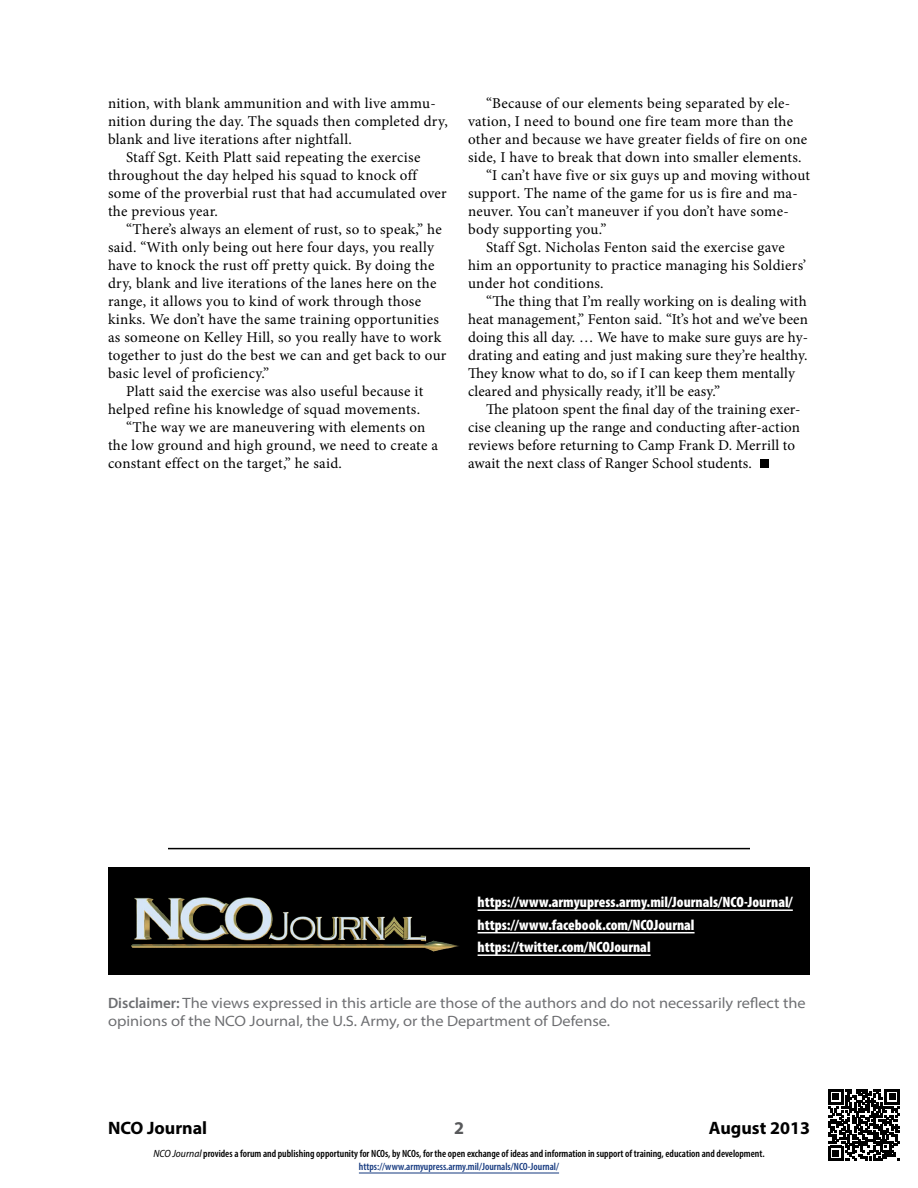
<style>
.page{position:relative;width:918px;height:1188px;background:#fff}
.page>*{position:absolute;margin:0;border:0;box-sizing:border-box;transform-origin:0 0}
.t1{font:700 18px "Myriad Pro";color:#000}
.t2{font:700 18px "Myriad Pro";color:#58595b}
.t3{font:15px "Minion Pro";letter-spacing:.015em;color:#000}
.t4{font:semi-expanded 15px/18px "Myriad Pro";color:#6d6e71}
.t5{font:900 condensed 15px/22.5px "Myriad Pro";color:#fff}
.t6{font:600 condensed 10.5px/13.5px "Myriad Pro";color:#000;text-align:center}
.s1{font-weight:600;font-stretch:normal}
.s2{font-weight:400;font-style:italic;font-stretch:semi-condensed}
.s3{color:#15397f}
</style>
<div class="page">
<div style="left:760px;top:459px;width:9px;height:9px;background:#000"></div>
<hr style="left:359px;top:1173px;width:200px;height:1px;background:#15397f">
<svg style="left:828px;top:1089px;width:72px;height:72px"></svg>
<hr style="left:168px;top:848px;width:582px;height:1px;background:#000">
<div style="left:108px;top:867px;width:702px;height:108px;background:#000"></div>
<hr style="left:478px;top:909px;width:315px;height:2px;background:#fff">
<hr style="left:478px;top:932px;width:217px;height:1px;background:#fff">
<hr style="left:478px;top:954px;width:173px;height:2px;background:#fff">
<img style="left:131px;top:897px;width:328px;height:55px">
<p class="t3" style="left:108px;top:93px;width:329px">nition, with blank ammunition and with live ammu-</p>
<p class="t3" style="left:108px;top:111px;width:341px">nition during the day. The squads then completed dry,</p>
<p class="t3" style="left:108px;top:129px;width:245px">blank and live iterations after nightfall.</p>
<p class="t3" style="left:126px;top:147px;width:296px">Staff Sgt. Keith Platt said repeating the exercise</p>
<p class="t3" style="left:108px;top:165px;width:311px">throughout the day helped his squad to knock off</p>
<p class="t3" style="left:108px;top:183px;width:340px">some of the proverbial rust that had accumulated over</p>
<p class="t3" style="left:108px;top:201px;width:112px">the previous year.</p>
<p class="t3" style="left:126px;top:219px;width:317px">“There’s always an element of rust, so to speak,” he</p>
<p class="t3" style="left:108px;top:237px;width:327px">said. “With only being out here four days, you really</p>
<p class="t3" style="left:108px;top:255px;width:328px">have to knock the rust off pretty quick. By doing the</p>
<p class="t3" style="left:108px;top:273px;width:330px">dry, blank and live iterations of the lanes here on the</p>
<p class="t3" style="left:108px;top:291px;width:315px">range, it allows you to kind of work through those</p>
<p class="t3" style="left:108px;top:309px;width:333px">kinks. We don’t have the same training opportunities</p>
<p class="t3" style="left:108px;top:327px;width:335px">as someone on Kelley Hill, so you really have to work</p>
<p class="t3" style="left:108px;top:345px;width:340px">together to just do the best we can and get back to our</p>
<p class="t3" style="left:108px;top:363px;width:163px">basic level of proficiency.”</p>
<p class="t3" style="left:126px;top:381px;width:299px">Platt said the exercise was also useful because it</p>
<p class="t3" style="left:108px;top:399px;width:314px">helped refine his knowledge of squad movements.</p>
<p class="t3" style="left:126px;top:417px;width:301px">“The way we are maneuvering with elements on</p>
<p class="t3" style="left:108px;top:435px;width:332px">the low ground and high ground, we need to create a</p>
<p class="t3" style="left:108px;top:453px;width:235px">constant effect on the target,” he said.</p>
<p class="t3" style="left:486px;top:93px;width:306px">“Because of our elements being separated by ele-</p>
<p class="t3" style="left:468px;top:111px;width:327px">vation, I need to bound one fire team more than the</p>
<p class="t3" style="left:468px;top:129px;width:341px">other and because we have greater fields of fire on one</p>
<p class="t3" style="left:468px;top:147px;width:335px">side, I have to break that down into smaller elements.</p>
<p class="t3" style="left:486px;top:165px;width:326px">“I can’t have five or six guys up and moving without</p>
<p class="t3" style="left:468px;top:183px;width:331px">support. The name of the game for us is fire and ma-</p>
<p class="t3" style="left:468px;top:201px;width:322px">neuver. You can’t maneuver if you don’t have some-</p>
<p class="t3" style="left:468px;top:219px;width:140px">body supporting you.”</p>
<p class="t3" style="left:486px;top:237px;width:300px">Staff Sgt. Nicholas Fenton said the exercise gave</p>
<p class="t3" style="left:468px;top:255px;width:340px">him an opportunity to practice managing his Soldiers’</p>
<p class="t3" style="left:468px;top:273px;width:137px">under hot conditions.</p>
<p class="t3" style="left:486px;top:291px;width:322px">“The thing that I’m really working on is dealing with</p>
<p class="t3" style="left:468px;top:309px;width:342px">heat management,” Fenton said. “It’s hot and we’ve been</p>
<p class="t3" style="left:468px;top:327px;width:342px">doing this all day. … We have to make sure guys are hy-</p>
<p class="t3" style="left:468px;top:345px;width:341px">drating and eating and just making sure they’re healthy.</p>
<p class="t3" style="left:468px;top:363px;width:329px">They know what to do, so if I can keep them mentally</p>
<p class="t3" style="left:468px;top:381px;width:254px">cleared and physically ready, it’ll be easy.”</p>
<p class="t3" style="left:486px;top:399px;width:316px">The platoon spent the final day of the training exer-</p>
<p class="t3" style="left:468px;top:417px;width:334px">cise cleaning up the range and conducting after-action</p>
<p class="t3" style="left:468px;top:435px;width:329px">reviews before returning to Camp Frank D. Merrill to</p>
<p class="t3" style="left:468px;top:453px;width:285px">await the next class of Ranger School students.</p>
<p class="t5" style="left:478px;top:891px;width:317px">https://www.armyupress.army.mil/Journals/NCO-Journal/ https://www.facebook.com/NCOJournal https://twitter.com/NCOJournal</p>
<p class="t4" style="left:108px;top:994px;width:699px"><span class="s1">Disclaimer:</span> The views expressed in this article are those of the authors and do not necessarily reflect the opinions of the NCO Journal, the U.S. Army, or the Department of Defense.</p>
<p class="t1" style="left:108px;top:1116px;width:101px">NCO Journal</p>
<p class="t2" style="left:454px;top:1116px;width:11px">2</p>
<p class="t1" style="left:709px;top:1116px;width:103px">August 2013</p>
<p class="t6" style="left:153px;top:1146px;width:613px"><span class="s2">NCO Journal</span> provides a forum and publishing opportunity for NCOs, by NCOs, for the open exchange of ideas and information in support of training, education and development. <span class="s3">https://www.armyupress.army.mil/Journals/NCO-Journal/</span></p>
</div>
